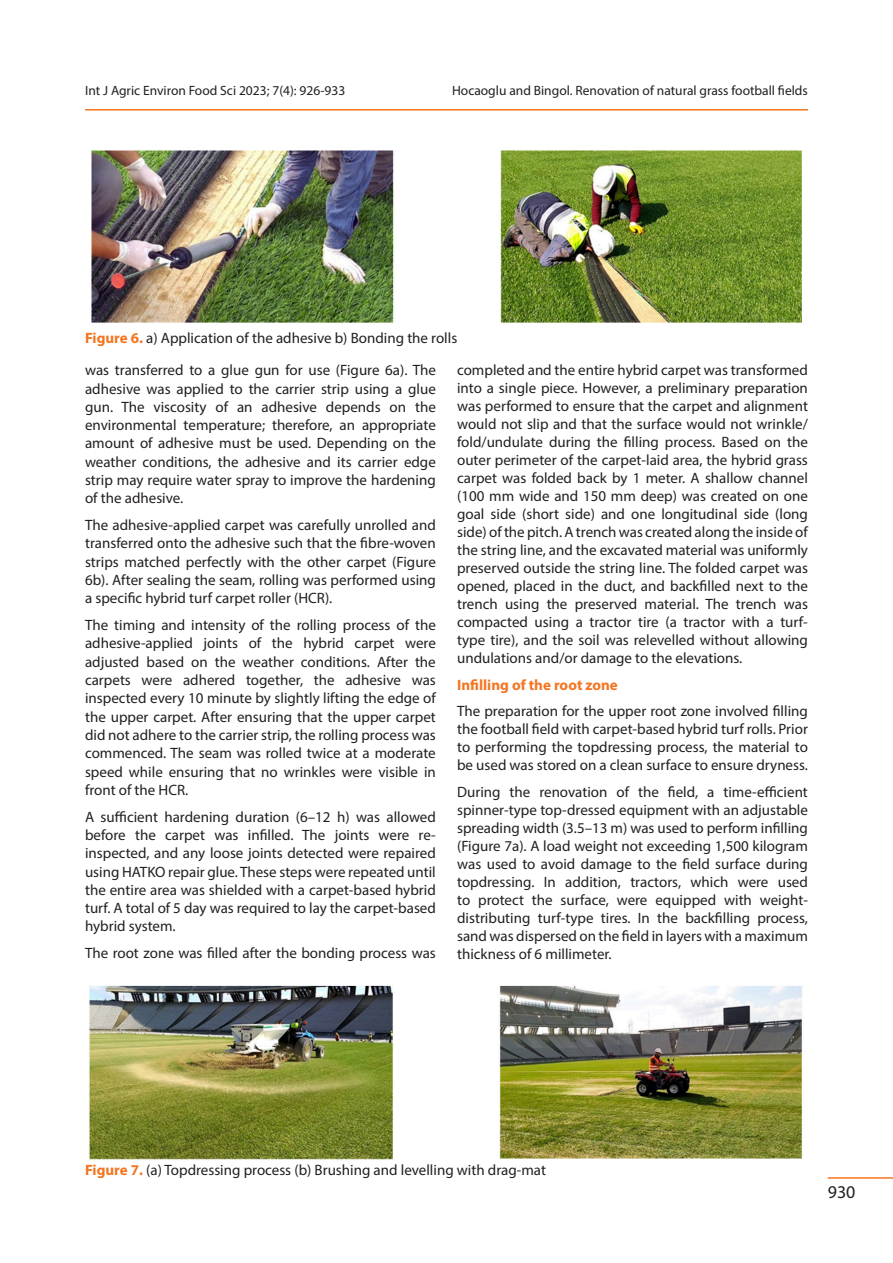
<style>
.page{position:relative;width:893px;height:1263px;background:#fff}
.page>*{position:absolute;margin:0;border:0;box-sizing:border-box;transform-origin:0 0}
.t1{font:18px "Myriad Pro";color:#231f20}
.t2{font:15px/18px "Myriad Pro";color:#231f20;text-align:justify}
.Els-body-text{font:700 15px "Myriad Pro";color:#f47521}
.t3{font:13.5px "Myriad Pro";color:#231f20}
.s1{font-weight:700;color:#f47521}
</style>
<div class="page">
<hr style="left:828px;top:1177px;width:65px;height:2px;background:#f47521">
<hr style="left:85px;top:109px;width:723px;height:2px;background:#f47521">
<img style="left:91px;top:150px;width:711px;height:173px">
<img style="left:89px;top:985px;width:713px;height:175px">
<p class="t3" style="left:85px;top:82px;width:262px">Int J Agric Environ Food Sci 2023; 7(4): 926-933</p>
<p class="t3" style="left:452px;top:82px;width:357px">Hocaoglu and Bingol. Renovation of natural grass football fields</p>
<p class="t2" style="left:85px;top:328px;width:374px"><span class="s1">Figure 6.</span> a) Application of the adhesive b) Bonding the rolls</p>
<p class="t2" style="left:85px;top:361px;width:352px">was transferred to a glue gun for use (Figure 6a). The adhesive was applied to the carrier strip using a glue gun. The viscosity of an adhesive depends on the environmental temperature; therefore, an appropriate amount of adhesive must be used. Depending on the weather conditions, the adhesive and its carrier edge strip may require water spray to improve the hardening of the adhesive.</p>
<p class="t2" style="left:85px;top:516px;width:352px">The adhesive-applied carpet was carefully unrolled and transferred onto the adhesive such that the fibre-woven strips matched perfectly with the other carpet (Figure 6b). After sealing the seam, rolling was performed using a specific hybrid turf carpet roller (HCR).</p>
<p class="t2" style="left:85px;top:616px;width:352px">The timing and intensity of the rolling process of the adhesive-applied joints of the hybrid carpet were adjusted based on the weather conditions. After the carpets were adhered together, the adhesive was inspected every 10 minute by slightly lifting the edge of the upper carpet. After ensuring that the upper carpet did not adhere to the carrier strip, the rolling process was commenced. The seam was rolled twice at a moderate speed while ensuring that no wrinkles were visible in front of the HCR.</p>
<p class="t2" style="left:85px;top:807px;width:352px">A sufficient hardening duration (6–12 h) was allowed before the carpet was infilled. The joints were re&shy;inspected, and any loose joints detected were repaired using HATKO repair glue. These steps were repeated until the entire area was shielded with a carpet-based hybrid turf. A total of 5 day was required to lay the carpet-based hybrid system.</p>
<p class="t2" style="left:85px;top:944px;width:352px">The root zone was filled after the bonding process was</p>
<p class="t2" style="left:457px;top:361px;width:352px">completed and the entire hybrid carpet was transformed into a single piece. However, a preliminary preparation was performed to ensure that the carpet and alignment would not slip and that the surface would not wrinkle/ fold/undulate during the filling process. Based on the outer perimeter of the carpet-laid area, the hybrid grass carpet was folded back by 1 meter. A shallow channel (100 mm wide and 150 mm deep) was created on one goal side (short side) and one longitudinal side (long side) of the pitch. A trench was created along the inside of the string line, and the excavated material was uniformly preserved outside the string line. The folded carpet was opened, placed in the duct, and backfilled next to the trench using the preserved material. The trench was compacted using a tractor tire (a tractor with a turf&shy;type tire), and the soil was relevelled without allowing undulations and/or damage to the elevations.</p>
<p class="Els-body-text" style="left:457px;top:675px;width:162px">Infilling of the root zone</p>
<p class="t2" style="left:457px;top:702px;width:352px">The preparation for the upper root zone involved filling the football field with carpet-based hybrid turf rolls. Prior to performing the topdressing process, the material to be used was stored on a clean surface to ensure dryness.</p>
<p class="t2" style="left:457px;top:782px;width:352px">During the renovation of the field, a time-efficient spinner-type top-dressed equipment with an adjustable spreading width (3.5–13 m) was used to perform infilling (Figure 7a). A load weight not exceeding 1,500 kilogram was used to avoid damage to the field surface during topdressing. In addition, tractors, which were used to protect the surface, were equipped with weight&shy;distributing turf-type tires. In the backfilling process, sand was dispersed on the field in layers with a maximum thickness of 6 millimeter.</p>
<p class="t2" style="left:85px;top:1160px;width:463px"><span class="s1">Figure 7.</span> (a) Topdressing process (b) Brushing and levelling with drag-mat</p>
<p class="t1" style="left:828px;top:1181px;width:29px">930</p>
</div>
